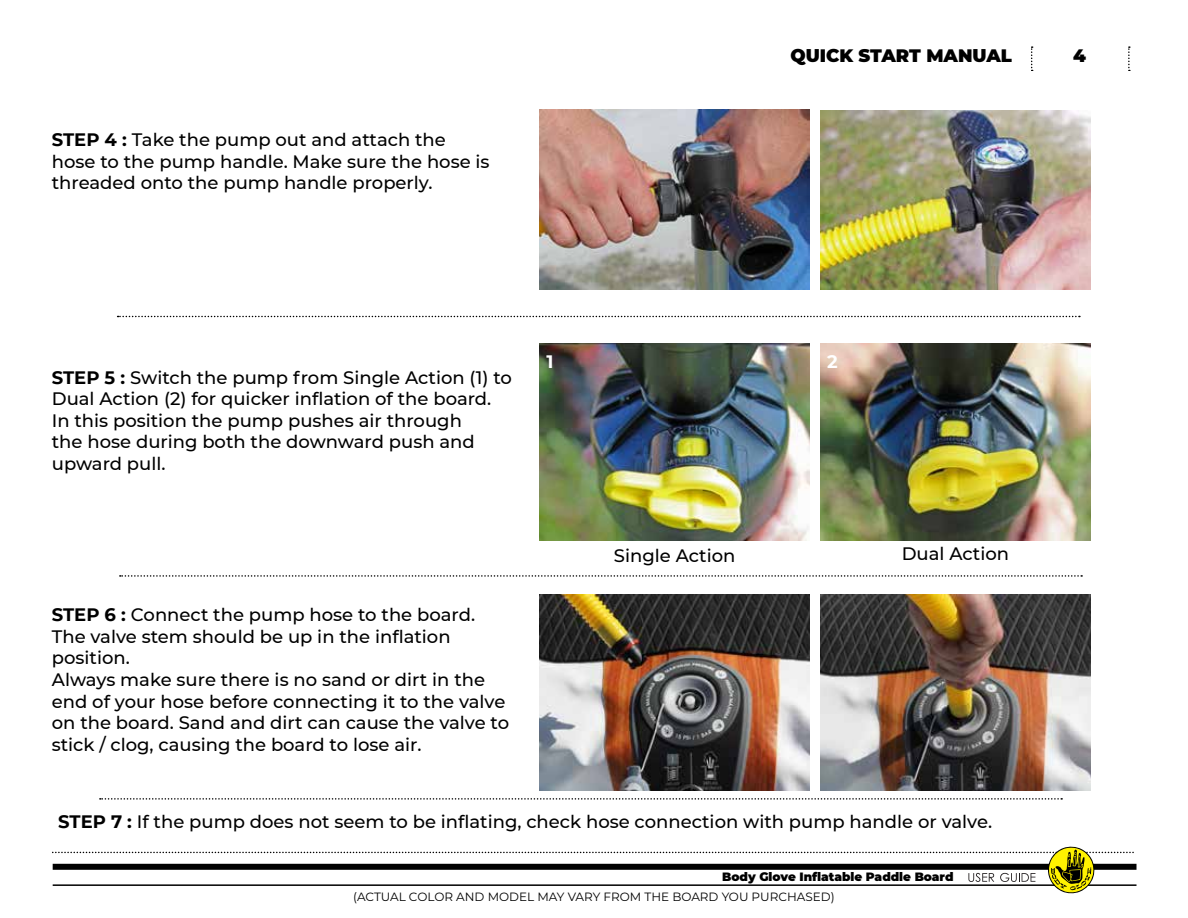
<style>
.page{position:relative;width:1188px;height:918px;background:#fff}
.page>*{position:absolute;margin:0;border:0;box-sizing:border-box;transform-origin:0 0}
.t1{font:500 18px/21.6px "Montserrat";color:#000}
.t2{font:900 18px "Montserrat";color:#000}
.t3{font:700 18px "Montserrat";color:#fff}
.t4{font:12px "Montserrat";color:#000}
.t5{font:900 12px "Montserrat";color:#000}
.s1{font-weight:700}
</style>
<div class="page">
<svg style="left:53px;top:846px;width:1080px;height:48px"></svg>
<svg style="left:1128px;top:46px;width:2px;height:25px"></svg>
<svg style="left:1031px;top:46px;width:2px;height:25px"></svg>
<svg style="left:118px;top:316px;width:962px;height:1px"></svg>
<svg style="left:120px;top:575px;width:962px;height:2px"></svg>
<svg style="left:100px;top:798px;width:962px;height:2px"></svg>
<img style="left:540px;top:110px;width:270px;height:180px">
<img style="left:820px;top:110px;width:270px;height:179px">
<img style="left:540px;top:344px;width:270px;height:196px">
<img style="left:820px;top:344px;width:270px;height:196px">
<img style="left:540px;top:594px;width:270px;height:197px">
<img style="left:820px;top:594px;width:270px;height:197px">
<p class="t1" style="left:52px;top:128px;width:439px"><span class="s1">STEP 4 :</span> Take the pump out and attach the hose to the pump handle. Make sure the hose is threaded onto the pump handle properly.</p>
<p class="t2" style="left:790px;top:43px;width:223px">QUICK START MANUAL</p>
<p class="t2" style="left:1073px;top:43px;width:14px">4</p>
<p class="t1" style="left:52px;top:366px;width:462px"><span class="s1">STEP 5 :</span> Switch the pump from Single Action (1) to Dual Action (2) for quicker inflation of the board.<br>In this position the pump pushes air through<br>the hose during both the downward push and upward pull.</p>
<p class="t1" style="left:52px;top:603px;width:459px"><span class="s1">STEP 6 :</span> Connect the pump hose to the board.<br>The valve stem should be up in the inflation position.<br>Always make sure there is no sand or dirt in the end of your hose before connecting it to the valve on the board. Sand and dirt can cause the valve to stick / clog, causing the board to lose air.</p>
<p class="t3" style="left:546px;top:349px;width:9px">1</p>
<p class="t3" style="left:827px;top:349px;width:12px">2</p>
<p class="t1" style="left:614px;top:544px;width:123px">Single Action</p>
<p class="t1" style="left:902px;top:542px;width:109px">Dual Action</p>
<p class="t1" style="left:58px;top:810px;width:935px"><span class="s1">STEP 7 :</span> If the pump does not seem to be inflating, check hose connection with pump handle or valve.</p>
<p class="t5" style="left:722px;top:868px;width:233px">Body Glove Inflatable Paddle Board</p>
<p class="t4" style="left:353px;top:888px;width:483px">(ACTUAL COLOR AND MODEL MAY VARY FROM THE BOARD YOU PURCHASED)</p>
</div>
